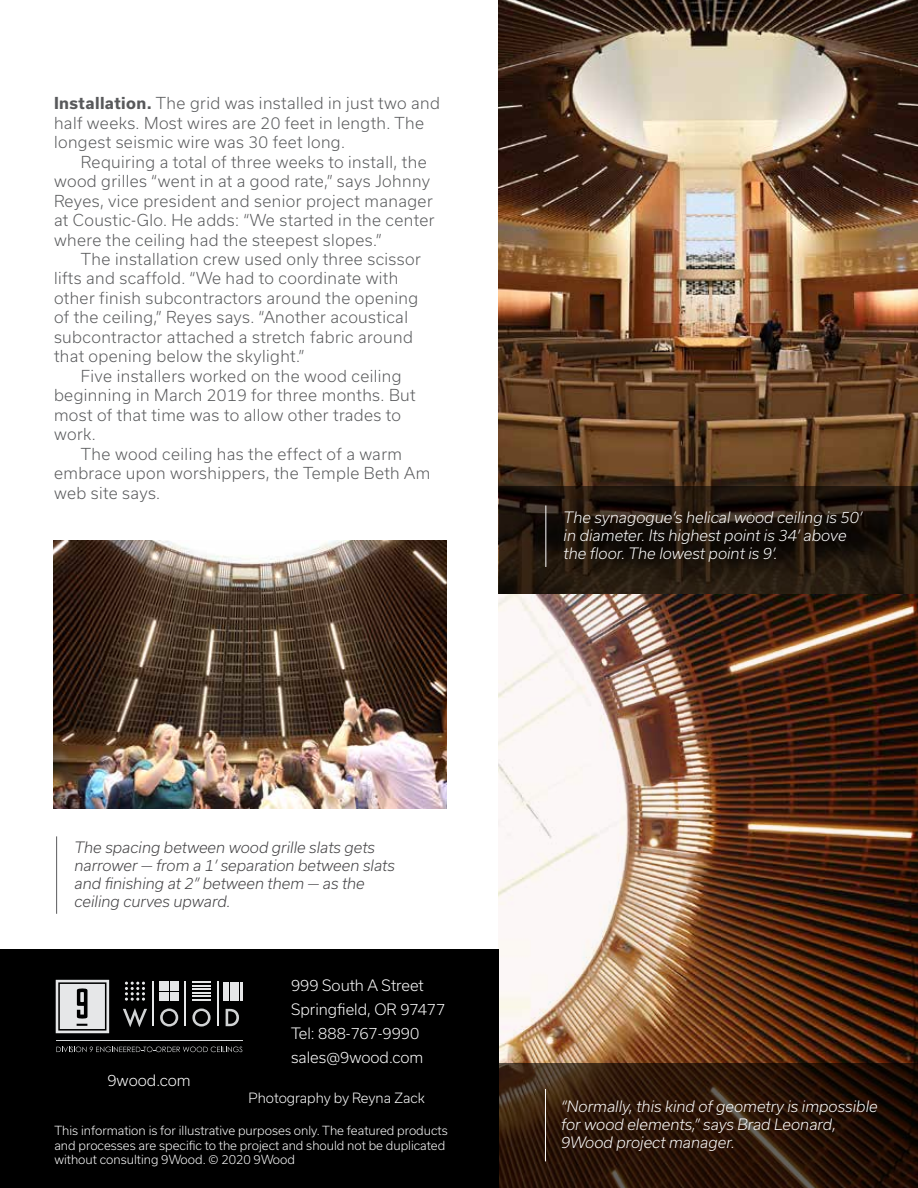
<style>
.page{position:relative;width:918px;height:1188px;background:#fff}
.page>*{position:absolute;margin:0;border:0;box-sizing:border-box;transform-origin:0 0}
.t1{font:300 15.75px/19.5px "Usual";letter-spacing:.025em;color:#58595b}
.t2{font:italic 300 15px/18px "Usual";color:#fff}
.t3{font:italic 300 15px/18px "Usual";color:#414042}
.t4{font:300 15px/24px "Usual";color:#fff}
.t5{font:300 13.5px "Usual";color:#fff}
.t6{font:300 12px/14.4px "Usual";color:#fff}
.s1{font-weight:700}
</style>
<div class="page">
<img style="left:499px;top:0;width:419px;height:1063px">
<svg style="left:499px;top:1063px;width:419px;height:125px;background:#2a1609"></svg>
<div style="left:0;top:950px;width:499px;height:238px;background:#000"></div>
<svg style="left:56px;top:980px;width:53px;height:53px;background:#b9babb"></svg>
<svg style="left:123px;top:1008px;width:24px;height:19px"></svg>
<svg style="left:160px;top:1009px;width:18px;height:18px"></svg>
<svg style="left:192px;top:1009px;width:19px;height:18px"></svg>
<svg style="left:226px;top:1009px;width:13px;height:17px"></svg>
<hr style="left:152px;top:982px;width:2px;height:44px;background:#e6e7e8">
<hr style="left:185px;top:982px;width:1px;height:44px;background:#e6e7e8">
<hr style="left:217px;top:982px;width:1px;height:44px;background:#e6e7e8">
<div style="left:160px;top:982px;width:9px;height:9px;background:#e6e7e8"></div>
<div style="left:170px;top:982px;width:9px;height:9px;background:#e6e7e8"></div>
<div style="left:170px;top:992px;width:9px;height:9px;background:#e6e7e8"></div>
<div style="left:160px;top:992px;width:9px;height:9px;background:#e6e7e8"></div>
<svg style="left:125px;top:982px;width:20px;height:19px"></svg>
<svg style="left:193px;top:982px;width:18px;height:18px"></svg>
<hr style="left:240px;top:982px;width:3px;height:18px;background:#e6e7e8">
<svg style="left:237px;top:982px;width:2px;height:18px"></svg>
<hr style="left:233px;top:982px;width:3px;height:18px;background:#e6e7e8">
<hr style="left:230px;top:982px;width:3px;height:18px;background:#e6e7e8">
<svg style="left:227px;top:982px;width:2px;height:18px"></svg>
<hr style="left:223px;top:982px;width:3px;height:18px;background:#e6e7e8">
<svg style="left:56px;top:1047px;width:186px;height:5px"></svg>
<hr style="left:56px;top:1040px;width:187px;height:1px;background:#d1d3d4">
<img style="left:53px;top:540px;width:394px;height:269px">
<hr style="left:545px;top:1089px;width:1px;height:72px;background:#fff">
<hr style="left:56px;top:836px;width:1px;height:78px;background:#5a5b5d">
<svg style="left:499px;top:486px;width:419px;height:108px;background:#22180e"></svg>
<hr style="left:545px;top:506px;width:1px;height:61px;background:#fff">
<p class="t1" style="left:54px;top:93px;width:388px"><span class="s1">Installation.</span> The grid was installed in just two and half weeks. Most wires are 20 feet in length. The longest seismic wire was 30 feet long.</p>
<p class="t1" style="left:54px;top:152px;width:382px;text-indent:27px">Requiring a total of three weeks to install, the wood grilles “went in at a good rate,” says Johnny Reyes, vice president and senior project manager at Coustic-Glo. He adds: “We started in the center where the ceiling had the steepest slopes.”</p>
<p class="t1" style="left:54px;top:249px;width:368px;text-indent:27px">The installation crew used only three scissor lifts and scaffold. “We had to coordinate with other finish subcontractors around the opening of the ceiling,” Reyes says. “Another acoustical subcontractor attached a stretch fabric around that opening below the skylight.”</p>
<p class="t1" style="left:54px;top:366px;width:363px;text-indent:27px">Five installers worked on the wood ceiling beginning in March 2019 for three months. But most of that time was to allow other trades to work.</p>
<p class="t1" style="left:54px;top:444px;width:378px;text-indent:27px">The wood ceiling has the effect of a warm embrace upon worshippers, the Temple Beth Am web site says.</p>
<p class="t3" style="left:74px;top:839px;width:322px">The spacing between wood grille slats gets narrower — from a 1’ separation between slats and finishing at 2” between them — as the ceiling curves upward.</p>
<p class="t4" style="left:107px;top:1068px;width:85px">9wood.com</p>
<p class="t4" style="left:291px;top:973px;width:156px">999 South A Street<br>Springfield, OR 97477<br>Tel: 888-767-9990 sales@9wood.com</p>
<p class="t5" style="left:249px;top:1090px;width:178px">Photography by Reyna Zack</p>
<p class="t6" style="left:54px;top:1123px;width:395px">This information is for illustrative purposes only. The featured products and processes are specific to the project and should not be duplicated without consulting 9Wood. © 2020 9Wood</p>
<p class="t2" style="left:564px;top:508px;width:300px">The synagogue’s helical wood ceiling is 50’ in diameter. Its highest point is 34’ above the floor. The lowest point is 9’.</p>
<p class="t2" style="left:561px;top:1098px;width:318px">“Normally, this kind of geometry is impossible for wood elements,” says Brad Leonard,<br>9Wood project manager.</p>
</div>
